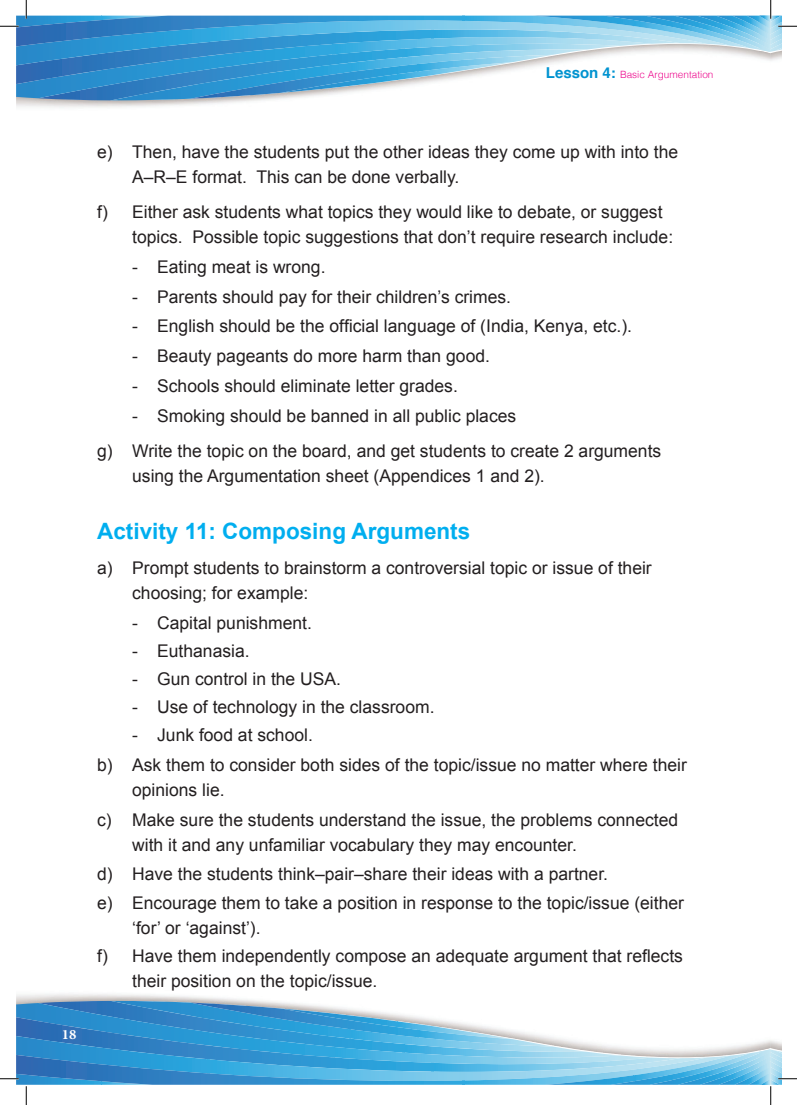
<style>
.page{position:relative;width:797px;height:1105px;background:#fff}
.page>*{position:absolute;margin:0;border:0;box-sizing:border-box;transform-origin:0 0}
.t1{font:700 22.5px "Arial";color:#00aeef}
.t2{font:700 20px "Adobe Arabic";color:#fff}
.t3{font:17.5px/25px "Arial";color:#231f20}
.t4{font:300 10px "Helvetica";color:#ed088d}
.s1{font-weight:700;font-size:15px;color:#0093d0}
</style>
<div class="page">
<svg style="left:0;top:0;width:797px;height:100px"></svg>
<svg style="left:0;top:1001px;width:797px;height:104px"></svg>
<p class="t4" style="left:546px;top:66px;width:169px"><span class="s1">Lesson 4:</span> Basic Argumentation</p>
<p class="t2" style="left:62px;top:1021px;width:16px">18</p>
<p class="t3" style="left:132px;top:139px;width:547px;text-indent:-35px">e) Then, have the students put the other ideas they come up with into the<br>A–R–E format. This can be done verbally.</p>
<p class="t3" style="left:132px;top:200px;width:542px;text-indent:-35px">f) Either ask students what topics they would like to debate, or suggest topics. Possible topic suggestions that don’t require research include:</p>
<p class="t3" style="left:132px;top:255px;width:195px">- Eating meat is wrong.</p>
<p class="t3" style="left:132px;top:284px;width:380px">- Parents should pay for their children’s crimes.</p>
<p class="t3" style="left:132px;top:314px;width:501px">- English should be the official language of (India, Kenya, etc.).</p>
<p class="t3" style="left:132px;top:344px;width:359px">- Beauty pageants do more harm than good.</p>
<p class="t3" style="left:132px;top:373px;width:327px">- Schools should eliminate letter grades.</p>
<p class="t3" style="left:97px;top:398px;width:565px;line-height:35.6px;text-indent:35px">- Smoking should be banned in all public places<br>g) Write the topic on the board, and get students to create 2 arguments</p>
<p class="t3" style="left:132px;top:464px;width:414px">using the Argumentation sheet (Appendices 1 and 2).</p>
<p class="t1" style="left:97px;top:516px;width:374px">Activity 11: Composing Arguments</p>
<p class="t3" style="left:132px;top:556px;width:521px;text-indent:-35px">a) Prompt students to brainstorm a controversial topic or issue of their choosing; for example:</p>
<p class="t3" style="left:132px;top:611px;width:181px">- Capital punishment.</p>
<p class="t3" style="left:132px;top:639px;width:119px">- Euthanasia.</p>
<p class="t3" style="left:132px;top:666px;width:210px">- Gun control in the USA.</p>
<p class="t3" style="left:132px;top:694px;width:304px">- Use of technology in the classroom.</p>
<p class="t3" style="left:97px;top:720px;width:591px;line-height:30.2px;text-indent:35px">- Junk food at school.<br>b) Ask them to consider both sides of the topic/issue no matter where their</p>
<p class="t3" style="left:97px;top:775px;width:582px;line-height:30.2px;text-indent:35px">opinions lie.<br>c) Make sure the students understand the issue, the problems connected</p>
<p class="t3" style="left:97px;top:831px;width:588px;line-height:28.5px;text-indent:35px">with it and any unfamiliar vocabulary they may encounter.<br>d) Have the students think–pair–share their ideas with a partner.<br>e) Encourage them to take a position in response to the topic/issue (either</p>
<p class="t3" style="left:97px;top:913px;width:587px;line-height:28.5px;text-indent:35px">‘for’ or ‘against’).<br>f) Have them independently compose an adequate argument that reflects</p>
<p class="t3" style="left:132px;top:969px;width:247px">their position on the topic/issue.</p>
</div>
